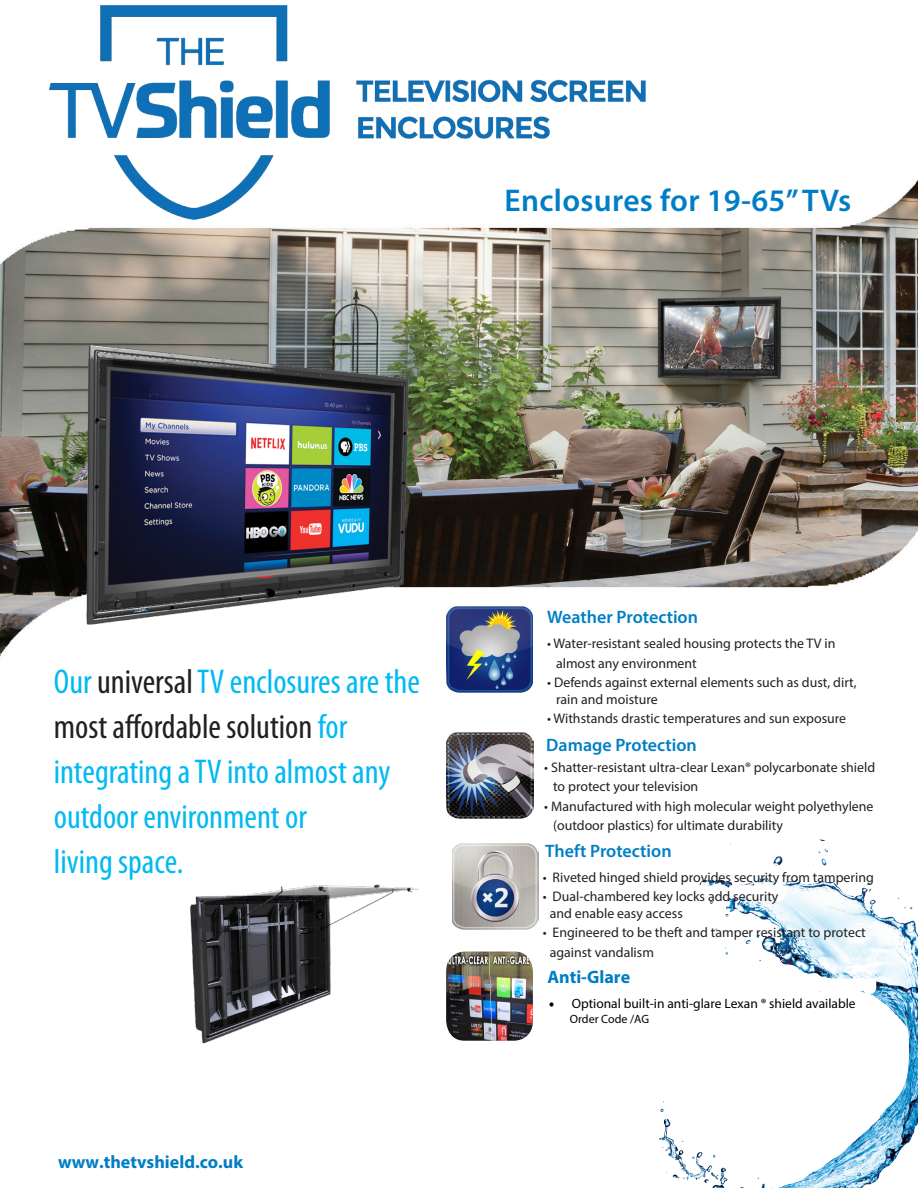
<style>
.page{position:relative;width:918px;height:1188px;background:#fff}
.page>*{position:absolute;margin:0;border:0;box-sizing:border-box;transform-origin:0 0}
.t1{font:condensed 34.5px/45px "Myriad Pro";color:#00baf1}
.t2{font:condensed 34.5px/45px "Myriad Pro";color:#231f20}
.t3{font:600 31.5px "Myriad Pro";letter-spacing:.01em;color:#007ec5}
.t4{font:600 18px "Myriad Pro";color:#007ec5}
.t5{font:700 18px "Myriad Pro";color:#007dc4}
.t6{font:700 18px "Myriad Pro";color:#007dc5}
.t7{font:13.8px/16.6px "Myriad Pro";color:#231f20}
.t8{font:13.5px "Myriad Pro";color:#000}
.t9{font:12px "Myriad Pro";color:#000}
.s1{color:#00baf1}
</style>
<div class="page">
<img style="left:0;top:179px;width:918px;height:478px">
<img style="left:659px;top:897px;width:259px;height:291px">
<div style="left:544px;top:829px;width:9px;height:8px;border:6px solid #fff;border-radius:50%"></div>
<div style="left:544px;top:868px;width:9px;height:8px;border:6px solid #fff;border-radius:50%"></div>
<div style="left:544px;top:980px;width:9px;height:9px;border:6px solid #fff;border-radius:50%"></div>
<div style="left:544px;top:1000px;width:9px;height:8px;border:6px solid #fff;border-radius:50%"></div>
<div style="left:544px;top:1036px;width:9px;height:9px;border:6px solid #fff;border-radius:50%"></div>
<svg style="left:545px;top:829px;width:337px;height:282px"></svg>
<img style="left:452px;top:843px;width:86px;height:87px">
<img style="left:447px;top:732px;width:86px;height:87px">
<img style="left:446px;top:604px;width:87px;height:89px">
<img style="left:78px;top:333px;width:339px;height:304px">
<img style="left:189px;top:884px;width:231px;height:160px">
<img style="left:49px;top:6px;width:597px;height:214px">
<img style="left:446px;top:952px;width:87px;height:89px">
<p class="t3" style="left:505px;top:181px;width:348px">Enclosures for 19-65” TVs</p>
<p class="t2" style="left:54px;top:658px;width:368px"><span class="s1">Our</span> universal <span class="s1">TV enclosures are the </span>most affordable solution <span class="s1">for</span></p>
<p class="t1" style="left:54px;top:748px;width:338px">integrating a TV into almost any outdoor environment or</p>
<p class="t1" style="left:54px;top:838px;width:131px">living space.</p>
<p class="t5" style="left:58px;top:1151px;width:187px">www.thetvshield.co.uk</p>
<p class="t4" style="left:547px;top:606px;width:152px">Weather Protection</p>
<p class="t7" style="left:547px;top:635px;width:290px">• Water-resistant sealed housing protects the TV in</p>
<p class="t7" style="left:556px;top:655px;width:142px">almost any environment</p>
<p class="t7" style="left:547px;top:674px;width:311px">• Defends against external elements such as dust, dirt,</p>
<p class="t7" style="left:556px;top:691px;width:103px">rain and moisture</p>
<p class="t7" style="left:547px;top:710px;width:300px">• Withstands drastic temperatures and sun exposure</p>
<p class="t4" style="left:546px;top:733px;width:152px">Damage Protection</p>
<p class="t7" style="left:544px;top:759px;width:332px">• Shatter-resistant ultra-clear Lexan® polycarbonate shield</p>
<p class="t7" style="left:553px;top:778px;width:147px">to protect your television</p>
<p class="t7" style="left:544px;top:798px;width:331px">• Manufactured with high molecular weight polyethylene</p>
<p class="t7" style="left:553px;top:817px;width:231px">(outdoor plastics) for ultimate durability</p>
<p class="t4" style="left:545px;top:840px;width:128px">Theft Protection</p>
<p class="t7" style="left:543px;top:868px;width:333px">• Riveted hinged shield provides security from tampering</p>
<p class="t7" style="left:550px;top:888px;width:230px;text-indent:-7px">• Dual-chambered key locks add security and enable easy access</p>
<p class="t7" style="left:550px;top:923px;width:318px;line-height:19.5px;text-indent:-7px">• Engineered to be theft and tamper resistant to protect against vandalism</p>
<h3 class="t6" style="left:547px;top:965px;width:84px">Anti-Glare</h3>
<p class="t8" style="left:549px;top:995px;width:308px">• Optional built-in anti-glare Lexan ® shield available</p>
<p class="t9" style="left:570px;top:1012px;width:81px">Order Code /AG</p>
</div>
